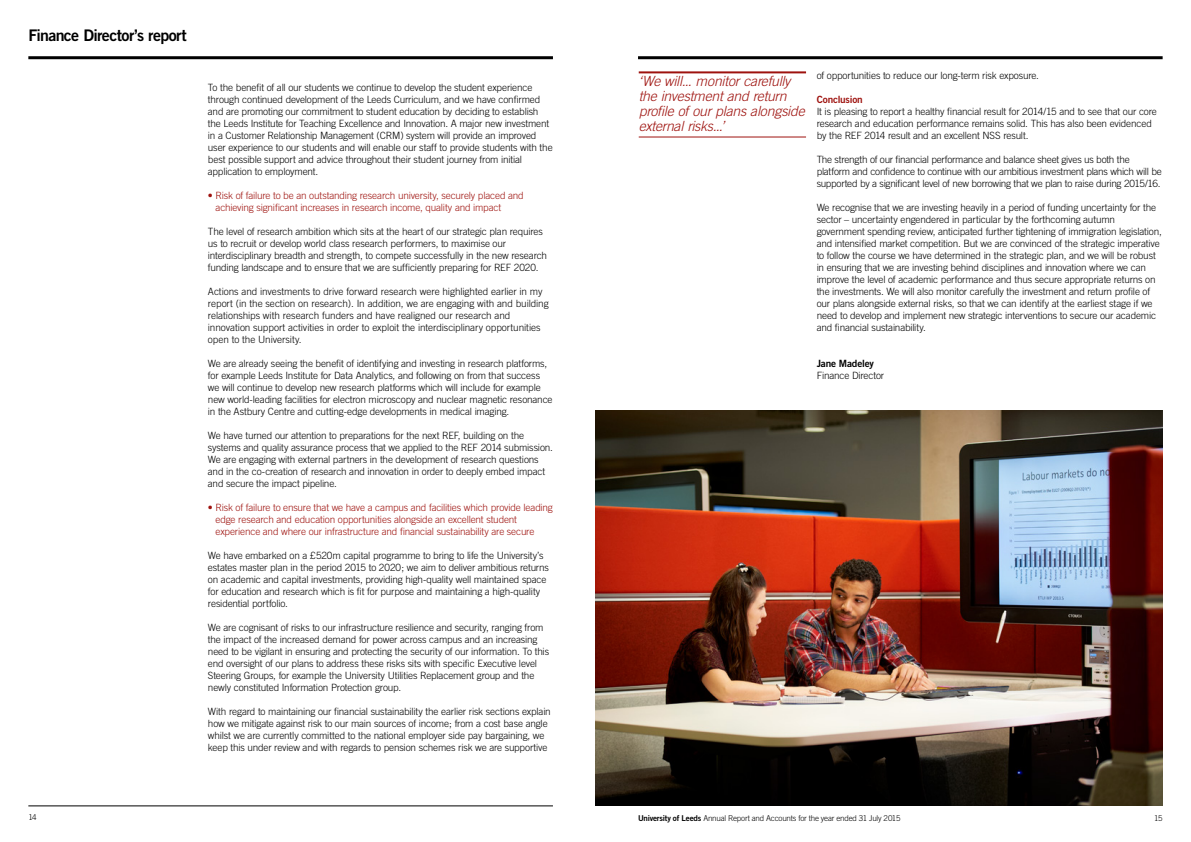
<style>
.page{position:relative;width:1191px;height:842px;background:#fff}
.page>*{position:absolute;margin:0;border:0;box-sizing:border-box;transform-origin:0 0}
.t1{font:16px "Trade Gothic Bold Two";letter-spacing:-.035em;color:#000}
.t2{font:italic 300 14px/15px "Trade Gothic";letter-spacing:-.015em;color:#9e120e}
.t3{font:300 10px/12px "Trade Gothic";letter-spacing:-.015em;color:#000}
.t4{font:300 10px/12px "Trade Gothic";letter-spacing:-.02em;color:#9e120e}
.t5{font:10px "Trade Gothic Bold Two";letter-spacing:-.02em;color:#000}
.t6{font:10px "Trade Gothic Bold Two";letter-spacing:-.02em;color:#9e120e}
.t7{font:300 8px "Trade Gothic";letter-spacing:-.025em;color:#000}
.s1{font-family:"Trade Gothic Bold Two";font-weight:400}
</style>
<div class="page">
<hr style="left:639px;top:71px;width:167px;height:2px;background:#9e120e">
<hr style="left:639px;top:137px;width:167px;height:1px;background:#9e120e">
<img style="left:595px;top:411px;width:567px;height:394px">
<hr style="left:28px;top:56px;width:525px;height:3px;background:#000">
<hr style="left:28px;top:805px;width:525px;height:1px;background:#000">
<hr style="left:638px;top:56px;width:524px;height:3px;background:#000">
<h1 class="t1" style="left:28px;top:26px;width:160px">Finance Director’s report</h1>
<p class="t3" style="left:208px;top:81px;width:346px">To the benefit of all our students we continue to develop the student experience through continued development of the Leeds Curriculum, and we have confirmed and are promoting our commitment to student education by deciding to establish the Leeds Institute for Teaching Excellence and Innovation. A major new investment in a Customer Relationship Management (CRM) system will provide an improved user experience to our students and will enable our staff to provide students with the best possible support and advice throughout their student journey from initial application to employment.</p>
<p class="t4" style="left:215px;top:189px;width:310px;text-indent:-8px">• Risk of failure to be an outstanding research university, securely placed and achieving significant increases in research income, quality and impact</p>
<p class="t3" style="left:208px;top:225px;width:341px">The level of research ambition which sits at the heart of our strategic plan requires us to recruit or develop world class research performers, to maximise our interdisciplinary breadth and strength, to compete successfully in the new research funding landscape and to ensure that we are sufficiently preparing for REF 2020.</p>
<p class="t3" style="left:208px;top:285px;width:342px">Actions and investments to drive forward research were highlighted earlier in my report (in the section on research). In addition, we are engaging with and building relationships with research funders and have realigned our research and innovation support activities in order to exploit the interdisciplinary opportunities open to the University.</p>
<p class="t3" style="left:208px;top:357px;width:346px">We are already seeing the benefit of identifying and investing in research platforms, for example Leeds Institute for Data Analytics, and following on from that success we will continue to develop new research platforms which will include for example new world-leading facilities for electron microscopy and nuclear magnetic resonance in the Astbury Centre and cutting-edge developments in medical imaging.</p>
<p class="t3" style="left:208px;top:429px;width:346px">We have turned our attention to preparations for the next REF, building on the systems and quality assurance process that we applied to the REF 2014 submission.<br>We are engaging with external partners in the development of research questions and in the co-creation of research and innovation in order to deeply embed impact and secure the impact pipeline.</p>
<p class="t4" style="left:215px;top:501px;width:339px;text-indent:-8px">• Risk of failure to ensure that we have a campus and facilities which provide leading edge research and education opportunities alongside an excellent student experience and where our infrastructure and financial sustainability are secure</p>
<p class="t3" style="left:208px;top:549px;width:342px">We have embarked on a £520m capital programme to bring to life the University’s estates master plan in the period 2015 to 2020; we aim to deliver ambitious returns on academic and capital investments, providing high-quality well maintained space for education and research which is fit for purpose and maintaining a high-quality residential portfolio.</p>
<p class="t3" style="left:208px;top:621px;width:343px">We are cognisant of risks to our infrastructure resilience and security, ranging from the impact of the increased demand for power across campus and an increasing need to be vigilant in ensuring and protecting the security of our information. To this end oversight of our plans to address these risks sits with specific Executive level Steering Groups, for example the University Utilities Replacement group and the newly constituted Information Protection group.</p>
<p class="t3" style="left:208px;top:705px;width:344px">With regard to maintaining our financial sustainability the earlier risk sections explain how we mitigate against risk to our main sources of income; from a cost base angle whilst we are currently committed to the national employer side pay bargaining, we keep this under review and with regards to pension schemes risk we are supportive</p>
<p class="t7" style="left:28px;top:812px;width:10px">14</p>
<p class="t2" style="left:639px;top:73px;width:167px">‘We will... monitor carefully the investment and return profile of our plans alongside external risks...’</p>
<p class="t3" style="left:816px;top:69px;width:224px">of opportunities to reduce our long-term risk exposure.</p>
<h2 class="t6" style="left:816px;top:93px;width:48px">Conclusion</h2>
<p class="t3" style="left:816px;top:105px;width:342px">It is pleasing to report a healthy financial result for 2014/15 and to see that our core research and education performance remains solid. This has also been evidenced by the REF 2014 result and an excellent NSS result.</p>
<p class="t3" style="left:816px;top:153px;width:346px">The strength of our financial performance and balance sheet gives us both the platform and confidence to continue with our ambitious investment plans which will be supported by a significant level of new borrowing that we plan to raise during 2015/16.</p>
<p class="t3" style="left:816px;top:201px;width:347px">We recognise that we are investing heavily in a period of funding uncertainty for the sector – uncertainty engendered in particular by the forthcoming autumn government spending review, anticipated further tightening of immigration legislation, and intensified market competition. But we are convinced of the strategic imperative to follow the course we have determined in the strategic plan, and we will be robust in ensuring that we are investing behind disciplines and innovation where we can improve the level of academic performance and thus secure appropriate returns on the investments. We will also monitor carefully the investment and return profile of our plans alongside external risks, so that we can identify at the earliest stage if we need to develop and implement new strategic interventions to secure our academic and financial sustainability.</p>
<h2 class="t5" style="left:816px;top:357px;width:59px">Jane Madeley</h2>
<p class="t3" style="left:816px;top:369px;width:69px">Finance Director</p>
<p class="t7" style="left:638px;top:813px;width:264px"><span class="s1">University of Leeds</span> Annual Report and Accounts for the year ended 31 July 2015</p>
<p class="t7" style="left:1154px;top:813px;width:10px">15</p>
</div>
